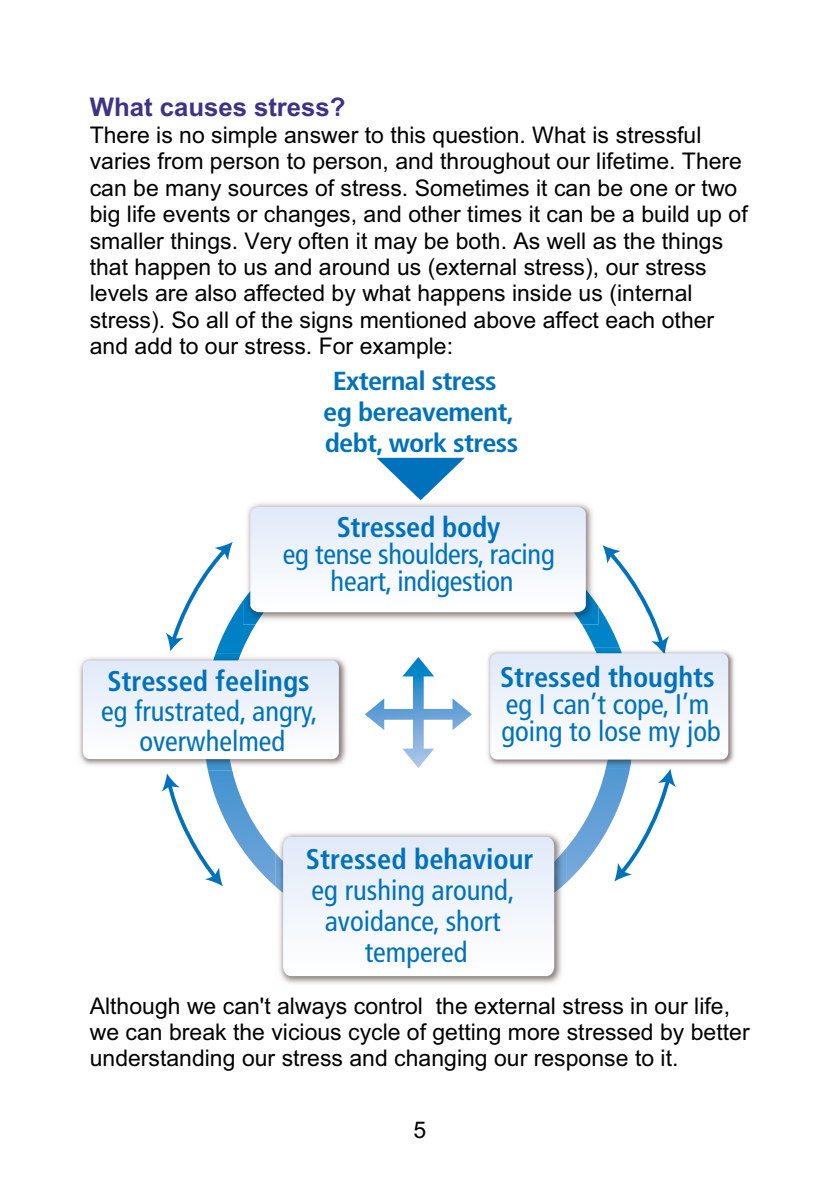
<style>
.page{position:relative;width:840px;height:1191px;background:#fff}
.page>*{position:absolute;margin:0;border:0;box-sizing:border-box;transform-origin:0 0}
.t1{font:condensed 28.4px/27.2px "Frutiger 57";color:#0072bb;text-align:center}
.t2{font:700 condensed 28.4px "Frutiger 67";color:#0072bb}
.t3{font:700 condensed 26px/31.2px "Frutiger 67";letter-spacing:-.025em;color:#0072bb;text-align:center;scale:1.09 1}
.t4{font:700 25.8px "Arial";color:#3e3386}
.t5{font:23px/26.4px "Arial";color:#000}
</style>
<div class="page">
<img style="left:727px;top:651px;width:7px;height:114px">
<img style="left:79px;top:661px;width:4px;height:101px">
<img style="left:281px;top:976px;width:279px;height:8px">
<svg style="left:83px;top:507px;width:644px;height:469px"></svg>
<svg style="left:377px;top:458px;width:87px;height:42px"></svg>
<p class="t4" style="left:90px;top:97px;width:257px">What causes stress?</p>
<p class="t5" style="left:90px;top:124px;width:659px">There is no simple answer to this question. What is stressful varies from person to person, and throughout our lifetime. There can be many sources of stress. Sometimes it can be one or two big life events or changes, and other times it can be a build up of smaller things. Very often it may be both. As well as the things that happen to us and around us (external stress), our stress levels are also affected by what happens inside us (internal stress). So all of the signs mentioned above affect each other and add to our stress. For example:</p>
<p class="t3" style="left:323px;top:367px;width:180px">External stress eg bereavement, debt, work stress</p>
<p class="t2" style="left:336px;top:515px;width:165px">Stressed body</p>
<p class="t1" style="left:283px;top:543px;width:273px">eg tense shoulders, racing heart, indigestion</p>
<p class="t2" style="left:107px;top:669px;width:204px">Stressed feelings</p>
<p class="t1" style="left:101px;top:698px;width:217px;line-height:29.8px">eg frustrated, angry, overwhelmed</p>
<p class="t2" style="left:500px;top:665px;width:216px">Stressed thoughts</p>
<p class="t1" style="left:501px;top:692px;width:221px;text-align:left">eg I can’t cope, I’m going to lose my job</p>
<p class="t2" style="left:306px;top:847px;width:229px">Stressed behaviour</p>
<p class="t1" style="left:311px;top:877px;width:204px;line-height:31px">eg rushing around, avoidance, short tempered</p>
<p class="t5" style="left:90px;top:994px;width:661px">Although we can't always control the external stress in our life, we can break the vicious cycle of getting more stressed by better understanding our stress and changing our response to it.</p>
<p class="t5" style="left:413px;top:1118px;width:14px">5</p>
</div>
